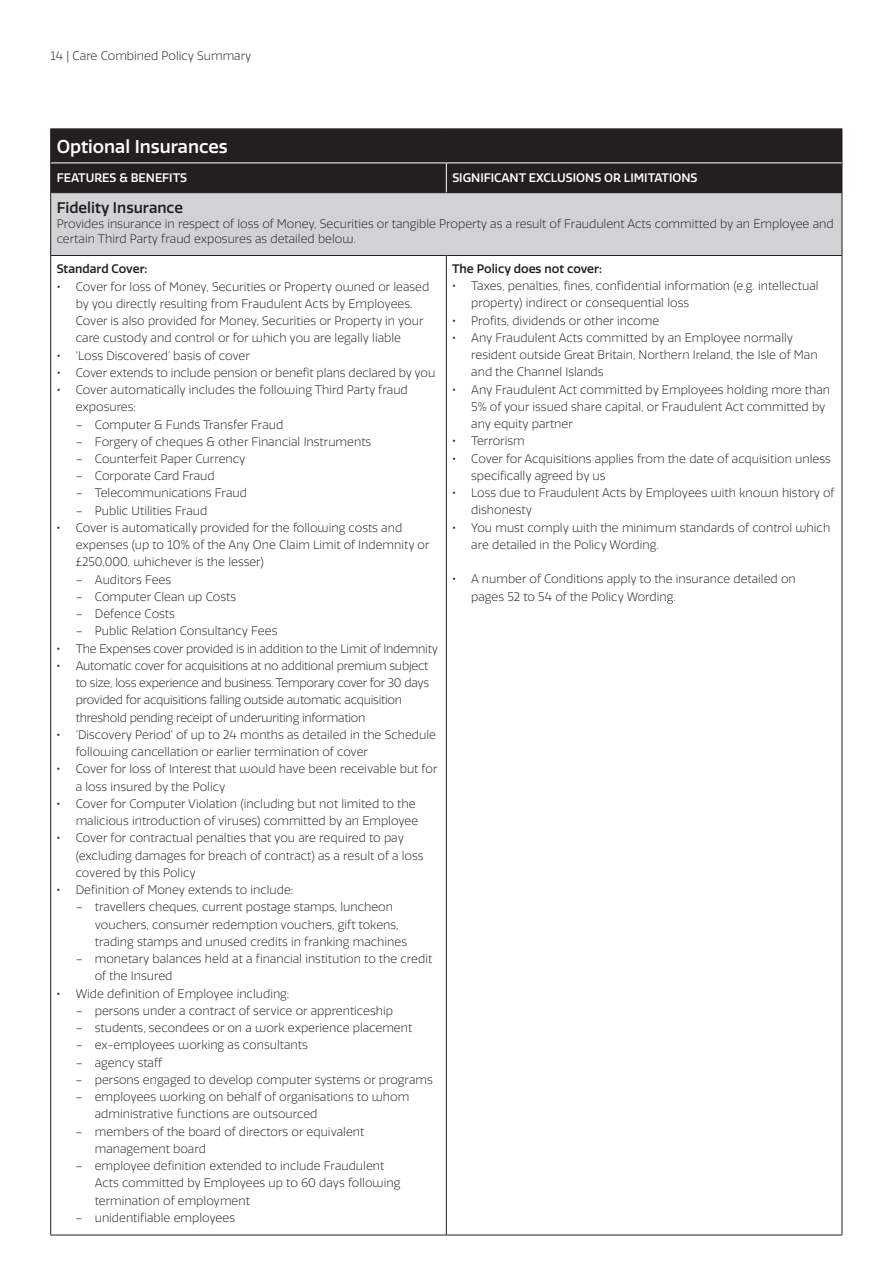
<style>
.page{position:relative;width:890px;height:1262px;background:#fff}
.page>*{position:absolute;margin:0;border:0;box-sizing:border-box;transform-origin:0 0}
.t1{font:500 18px "RSA Sans";color:#fff}
.t2{font:500 15px "RSA Sans";color:#231f20}
.t3{font:300 12px/17.2px "RSA Sans";color:#231f20}
.t4{font:300 12px/17.2px "RSA Sans";letter-spacing:-.02em;color:#231f20}
.t5{font:500 12px "RSA Sans";color:#fff}
.t6{font:500 12px "RSA Sans";color:#231f20}
.s1{font-weight:500}
</style>
<div class="page">
<div style="left:51px;top:129px;width:790px;height:63px;background:#231f20"></div>
<div style="left:446px;top:163px;width:396px;height:30px;background:#231f20"></div>
<div style="left:51px;top:193px;width:791px;height:62px;background:#d1d2d4"></div>
<hr style="left:50px;top:128px;width:396px;height:1px;background:#231f20">
<hr style="left:50px;top:129px;width:1px;height:34px;background:#231f20">
<hr style="left:446px;top:128px;width:396px;height:1px;background:#231f20">
<hr style="left:841px;top:129px;width:1px;height:34px;background:#231f20">
<svg style="left:50px;top:163px;width:1px;height:29px"></svg>
<hr style="left:50px;top:192px;width:396px;height:1px;background:#231f20">
<hr style="left:841px;top:193px;width:1px;height:62px;background:#231f20">
<hr style="left:51px;top:162px;width:395px;height:1px;background:#fff">
<hr style="left:446px;top:162px;width:395px;height:1px;background:#fff">
<svg style="left:446px;top:163px;width:1px;height:29px"></svg>
<hr style="left:50px;top:193px;width:1px;height:62px;background:#231f20">
<hr style="left:50px;top:255px;width:396px;height:1px;background:#231f20">
<hr style="left:50px;top:256px;width:1px;height:978px;background:#231f20">
<hr style="left:50px;top:1234px;width:396px;height:1px;background:#231f20">
<hr style="left:446px;top:1234px;width:396px;height:1px;background:#231f20">
<hr style="left:446px;top:255px;width:396px;height:1px;background:#231f20">
<hr style="left:446px;top:256px;width:1px;height:978px;background:#231f20">
<hr style="left:841px;top:256px;width:1px;height:978px;background:#231f20">
<p class="t3" style="left:50px;top:48px;width:203px">14 | Care Combined Policy Summary</p>
<h1 class="t1" style="left:57px;top:135px;width:172px">Optional Insurances</h1>
<p class="t5" style="left:57px;top:171px;width:132px">FEATURES &amp; BENEFITS</p>
<p class="t5" style="left:452px;top:171px;width:247px">SIGNIFICANT EXCLUSIONS OR LIMITATIONS</p>
<p class="t2" style="left:57px;top:198px;width:128px">Fidelity Insurance</p>
<p class="t3" style="left:57px;top:216px;width:778px;line-height:15px">Provides insurance in respect of loss of Money, Securities or tangible Property as a result of Fraudulent Acts committed by an Employee and certain Third Party fraud exposures as detailed below.</p>
<p class="t6" style="left:57px;top:262px;width:92px">Standard Cover:</p>
<p class="t3" style="left:76px;top:278px;width:355px;text-indent:-19px"><span class="s1">•</span> Cover for loss of Money, Securities or Property owned or leased by you directly resulting from Fraudulent Acts by Employees.<br>Cover is also provided for Money, Securities or Property in your care custody and control or for which you are legally liable</p>
<p class="t3" style="left:57px;top:347px;width:195px"><span class="s1">•</span> ‘Loss Discovered’ basis of cover</p>
<p class="t3" style="left:57px;top:364px;width:380px"><span class="s1">•</span> Cover extends to include pension or benefit plans declared by you</p>
<p class="t3" style="left:76px;top:381px;width:333px;text-indent:-19px"><span class="s1">•</span> Cover automatically includes the following Third Party fraud exposures:</p>
<p class="t3" style="left:76px;top:416px;width:209px">– Computer &amp; Funds Transfer Fraud</p>
<p class="t3" style="left:76px;top:433px;width:297px">– Forgery of cheques &amp; other Financial Instruments</p>
<p class="t3" style="left:76px;top:450px;width:171px">– Counterfeit Paper Currency</p>
<p class="t3" style="left:76px;top:467px;width:140px">– Corporate Card Fraud</p>
<p class="t3" style="left:76px;top:485px;width:173px">– Telecommunications Fraud</p>
<p class="t3" style="left:76px;top:502px;width:133px">– Public Utilities Fraud</p>
<p class="t3" style="left:76px;top:519px;width:355px;text-indent:-19px"><span class="s1">•</span> Cover is automatically provided for the following costs and expenses (up to 10% of the Any One Claim Limit of Indemnity or £250,000, whichever is the lesser)</p>
<p class="t3" style="left:76px;top:571px;width:97px">– Auditors Fees</p>
<p class="t3" style="left:76px;top:588px;width:162px">– Computer Clean up Costs</p>
<p class="t3" style="left:76px;top:605px;width:101px">– Defence Costs</p>
<p class="t3" style="left:76px;top:623px;width:203px">– Public Relation Consultancy Fees</p>
<p class="t4" style="left:57px;top:640px;width:383px"><span class="s1">•</span> The Expenses cover provided is in addition to the Limit of Indemnity</p>
<p class="t4" style="left:76px;top:657px;width:355px;text-indent:-19px"><span class="s1">•</span> Automatic cover for acquisitions at no additional premium subject to size, loss experience and business. Temporary cover for 30 days provided for acquisitions falling outside automatic acquisition threshold pending receipt of underwriting information</p>
<p class="t3" style="left:76px;top:726px;width:362px;text-indent:-19px"><span class="s1">•</span> ‘Discovery Period’ of up to 24 months as detailed in the Schedule following cancellation or earlier termination of cover</p>
<p class="t3" style="left:76px;top:761px;width:363px;text-indent:-19px"><span class="s1">•</span> Cover for loss of Interest that would have been receivable but for a loss insured by the Policy</p>
<p class="t3" style="left:57px;top:795px;width:363px;text-align:right"><span class="s1">•</span> Cover for Computer Violation (including but not limited to the malicious introduction of viruses) committed by an Employee</p>
<p class="t3" style="left:76px;top:829px;width:349px;text-indent:-19px"><span class="s1">•</span> Cover for contractual penalties that you are required to pay (excluding damages for breach of contract) as a result of a loss covered by this Policy</p>
<p class="t3" style="left:57px;top:881px;width:238px"><span class="s1">•</span> Definition of Money extends to include:</p>
<p class="t3" style="left:95px;top:898px;width:314px;text-indent:-19px">– travellers cheques, current postage stamps, luncheon vouchers, consumer redemption vouchers, gift tokens, trading stamps and unused credits in franking machines</p>
<p class="t3" style="left:95px;top:950px;width:339px;text-indent:-19px">– monetary balances held at a financial institution to the credit of the Insured</p>
<p class="t3" style="left:57px;top:985px;width:234px"><span class="s1">•</span> Wide definition of Employee including:</p>
<p class="t3" style="left:76px;top:1002px;width:319px">– persons under a contract of service or apprenticeship</p>
<p class="t3" style="left:76px;top:1019px;width:338px">– students, secondees or on a work experience placement</p>
<p class="t3" style="left:76px;top:1036px;width:233px">– ex-employees working as consultants</p>
<p class="t3" style="left:76px;top:1054px;width:88px">– agency staff</p>
<p class="t3" style="left:76px;top:1071px;width:358px">– persons engaged to develop computer systems or programs</p>
<p class="t3" style="left:95px;top:1088px;width:316px;text-indent:-19px">– employees working on behalf of organisations to whom administrative functions are outsourced</p>
<p class="t3" style="left:95px;top:1123px;width:271px;text-indent:-19px">– members of the board of directors or equivalent management board</p>
<p class="t3" style="left:95px;top:1157px;width:307px;text-indent:-19px">– employee definition extended to include Fraudulent<br>Acts committed by Employees up to 60 days following termination of employment</p>
<p class="t3" style="left:76px;top:1209px;width:161px">– unidentifiable employees</p>
<p class="t6" style="left:452px;top:261px;width:151px">The Policy does not cover:</p>
<p class="t3" style="left:471px;top:277px;width:349px;text-indent:-19px"><span class="s1">•</span> Taxes, penalties, fines, confidential information (e.g. intellectual property) indirect or consequential loss</p>
<p class="t3" style="left:452px;top:312px;width:209px"><span class="s1">•</span> Profits, dividends or other income</p>
<p class="t3" style="left:471px;top:329px;width:348px;text-indent:-19px"><span class="s1">•</span> Any Fraudulent Acts committed by an Employee normally resident outside Great Britain, Northern Ireland, the Isle of Man and the Channel Islands</p>
<p class="t3" style="left:471px;top:381px;width:360px;text-indent:-19px"><span class="s1">•</span> Any Fraudulent Act committed by Employees holding more than<br>5% of your issued share capital, or Fraudulent Act committed by any equity partner</p>
<p class="t3" style="left:452px;top:433px;width:74px"><span class="s1">•</span> Terrorism</p>
<p class="t3" style="left:471px;top:450px;width:361px;text-indent:-19px"><span class="s1">•</span> Cover for Acquisitions applies from the date of acquisition unless specifically agreed by us</p>
<p class="t3" style="left:471px;top:484px;width:365px;text-indent:-19px"><span class="s1">•</span> Loss due to Fraudulent Acts by Employees with known history of dishonesty</p>
<p class="t3" style="left:471px;top:519px;width:360px;text-indent:-19px"><span class="s1">•</span> You must comply with the minimum standards of control which are detailed in the Policy Wording.</p>
<p class="t3" style="left:471px;top:571px;width:326px;text-indent:-19px"><span class="s1">•</span> A number of Conditions apply to the insurance detailed on pages 52 to 54 of the Policy Wording.</p>
</div>
